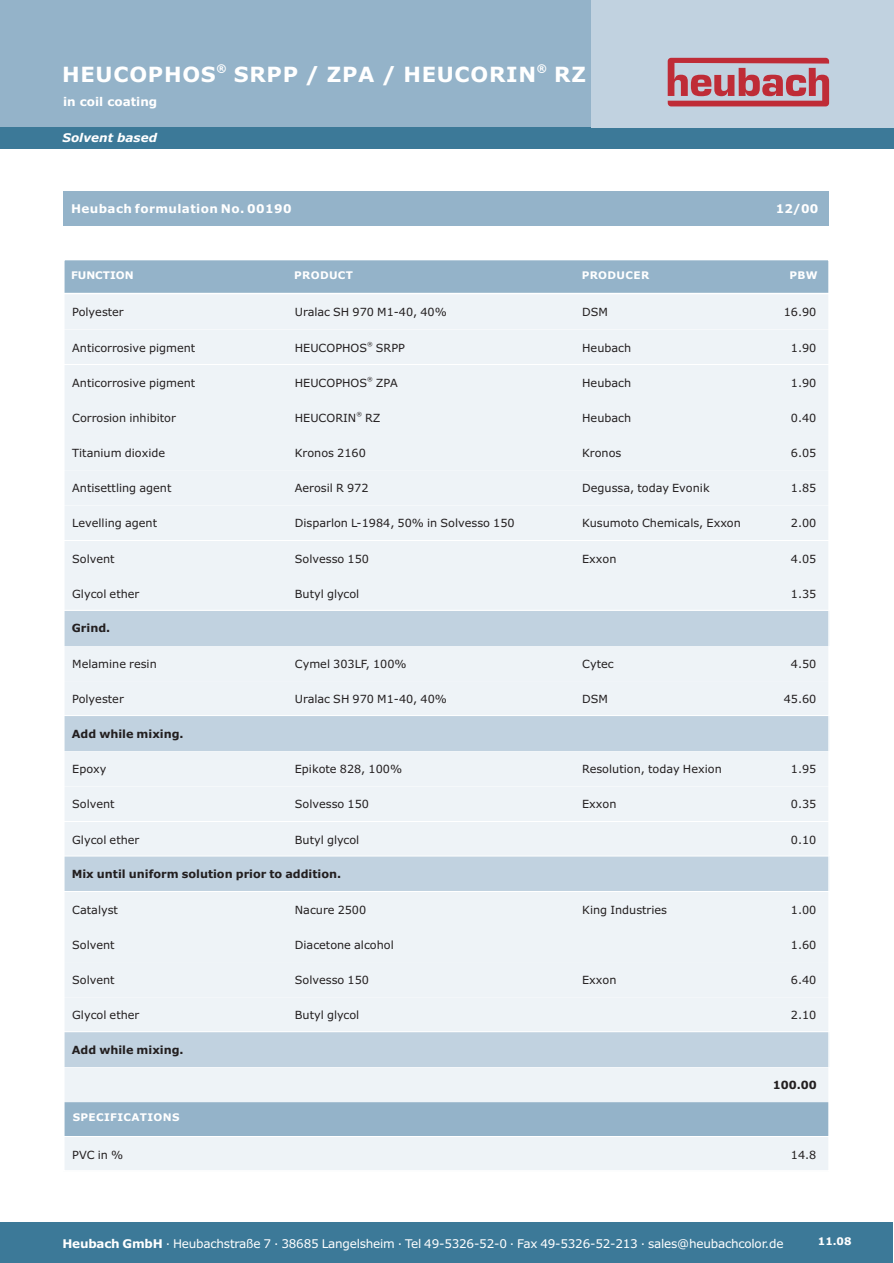
<style>
.page{position:relative;width:894px;height:1263px;background:#fff}
.page>*{position:absolute;margin:0;border:0;box-sizing:border-box;transform-origin:0 0}
.t1{font:700 21px "Verdana";letter-spacing:.035em;color:#fff}
.t2{font:12px "Verdana";letter-spacing:-.02em;color:#fff}
.t3{font:700 12px "Verdana";letter-spacing:.035em;color:#fff}
.t4{font:700 12px "Verdana";color:#fff}
.t5{font:italic 700 12px "Verdana";color:#fff}
.t6{font:11.25px "Verdana";color:#231f20}
.t7{font:700 11.25px "Verdana";color:#231f20}
.t8{font:700 10.5px "Verdana";letter-spacing:.035em;color:#fff}
.t9{font:700 10.5px "Verdana";color:#fff}
.t10{font:5.7px "Verdana";color:#231f20}
.s1{font-weight:700}
</style>
<div class="page">
<div style="left:0;top:0;width:591px;height:128px;background:#94b3c9"></div>
<div style="left:0;top:128px;width:894px;height:21px;background:#3c7998"></div>
<div style="left:591px;top:0;width:303px;height:128px;background:#c1d2e0"></div>
<div style="left:64px;top:192px;width:765px;height:34px;background:#94b3c9"></div>
<div style="left:64px;top:260px;width:765px;height:34px;background:#94b3c9"></div>
<div style="left:0;top:1222px;width:893px;height:41px;background:#3c7998"></div>
<div style="left:64px;top:998px;width:765px;height:34px;background:#eef3f7"></div>
<div style="left:64px;top:963px;width:765px;height:34px;background:#eef3f7"></div>
<div style="left:64px;top:927px;width:765px;height:34px;background:#eef3f7"></div>
<div style="left:64px;top:892px;width:765px;height:34px;background:#eef3f7"></div>
<div style="left:64px;top:822px;width:765px;height:34px;background:#eef3f7"></div>
<div style="left:64px;top:787px;width:765px;height:34px;background:#eef3f7"></div>
<div style="left:64px;top:752px;width:765px;height:34px;background:#eef3f7"></div>
<div style="left:64px;top:682px;width:765px;height:34px;background:#eef3f7"></div>
<div style="left:64px;top:646px;width:765px;height:34px;background:#eef3f7"></div>
<div style="left:64px;top:576px;width:765px;height:34px;background:#eef3f7"></div>
<div style="left:64px;top:541px;width:765px;height:34px;background:#eef3f7"></div>
<div style="left:64px;top:506px;width:765px;height:34px;background:#eef3f7"></div>
<div style="left:64px;top:471px;width:765px;height:34px;background:#eef3f7"></div>
<div style="left:64px;top:435px;width:765px;height:35px;background:#eef3f7"></div>
<div style="left:64px;top:400px;width:765px;height:34px;background:#eef3f7"></div>
<div style="left:64px;top:365px;width:765px;height:34px;background:#eef3f7"></div>
<div style="left:64px;top:330px;width:765px;height:34px;background:#eef3f7"></div>
<div style="left:64px;top:295px;width:765px;height:34px;background:#eef3f7"></div>
<hr style="left:64px;top:293px;width:765px;height:1px;background:#fff">
<div style="left:64px;top:1137px;width:765px;height:34px;background:#eef3f7"></div>
<div style="left:64px;top:1102px;width:765px;height:34px;background:#94b3c9"></div>
<div style="left:64px;top:1067px;width:765px;height:34px;background:#eef3f7"></div>
<div style="left:64px;top:1033px;width:765px;height:34px;background:#c1d2e0"></div>
<hr style="left:64px;top:1031px;width:765px;height:1px;background:#fff">
<div style="left:64px;top:857px;width:765px;height:34px;background:#c1d2e0"></div>
<div style="left:64px;top:716px;width:765px;height:34px;background:#c1d2e0"></div>
<hr style="left:64px;top:715px;width:765px;height:1px;background:#fff">
<div style="left:64px;top:611px;width:765px;height:34px;background:#c1d2e0"></div>
<svg style="left:668px;top:58px;width:161px;height:48px"></svg>
<p class="t8" style="left:217px;top:64px;width:12px">®</p>
<p class="t8" style="left:537px;top:64px;width:12px">®</p>
<h1 class="t1" style="left:62px;top:66px;width:525px">HEUCOPHOS SRPP / ZPA / HEUCORIN RZ</h1>
<p class="t4" style="left:63px;top:97px;width:96px">in coil coating</p>
<p class="t5" style="left:63px;top:133px;width:96px">Solvent based</p>
<p class="t3" style="left:71px;top:204px;width:222px">Heubach formulation No. 00190</p>
<p class="t3" style="left:776px;top:204px;width:44px">12/00</p>
<p class="t9" style="left:71px;top:271px;width:64px">FUNCTION</p>
<p class="t8" style="left:294px;top:271px;width:60px">PRODUCT</p>
<p class="t8" style="left:582px;top:271px;width:69px">PRODUCER</p>
<p class="t8" style="left:790px;top:271px;width:30px">PBW</p>
<p class="t6" style="left:72px;top:308px;width:53px">Polyester</p>
<p class="t6" style="left:295px;top:308px;width:154px">Uralac SH 970 M1-40, 40%</p>
<p class="t6" style="left:582px;top:308px;width:27px">DSM</p>
<p class="t6" style="left:784px;top:308px;width:34px">16.90</p>
<p class="t6" style="left:72px;top:343px;width:125px">Anticorrosive pigment</p>
<p class="t10" style="left:367px;top:342px;width:7px">®</p>
<p class="t6" style="left:295px;top:343px;width:112px">HEUCOPHOS SRPP</p>
<p class="t6" style="left:582px;top:343px;width:51px">Heubach</p>
<p class="t6" style="left:791px;top:343px;width:27px">1.90</p>
<p class="t6" style="left:72px;top:378px;width:125px">Anticorrosive pigment</p>
<p class="t10" style="left:367px;top:377px;width:7px">®</p>
<p class="t6" style="left:295px;top:378px;width:104px">HEUCOPHOS ZPA</p>
<p class="t6" style="left:582px;top:378px;width:51px">Heubach</p>
<p class="t6" style="left:791px;top:378px;width:27px">1.90</p>
<p class="t6" style="left:72px;top:413px;width:105px">Corrosion inhibitor</p>
<p class="t10" style="left:356px;top:412px;width:7px">®</p>
<p class="t6" style="left:295px;top:413px;width:87px">HEUCORIN RZ</p>
<p class="t6" style="left:582px;top:413px;width:51px">Heubach</p>
<p class="t6" style="left:791px;top:413px;width:27px">0.40</p>
<p class="t6" style="left:72px;top:448px;width:94px">Titanium dioxide</p>
<p class="t6" style="left:295px;top:448px;width:72px">Kronos 2160</p>
<p class="t6" style="left:582px;top:448px;width:41px">Kronos</p>
<p class="t6" style="left:791px;top:448px;width:27px">6.05</p>
<p class="t6" style="left:72px;top:484px;width:101px">Antisettling agent</p>
<p class="t6" style="left:295px;top:484px;width:75px">Aerosil R 972</p>
<p class="t6" style="left:582px;top:484px;width:129px">Degussa, today Evonik</p>
<p class="t6" style="left:791px;top:484px;width:27px">1.85</p>
<p class="t6" style="left:72px;top:519px;width:86px">Levelling agent</p>
<p class="t6" style="left:295px;top:519px;width:221px">Disparlon L-1984, 50% in Solvesso 150</p>
<p class="t6" style="left:582px;top:519px;width:160px">Kusumoto Chemicals, Exxon</p>
<p class="t6" style="left:791px;top:519px;width:27px">2.00</p>
<p class="t6" style="left:72px;top:554px;width:44px">Solvent</p>
<p class="t6" style="left:295px;top:554px;width:76px">Solvesso 150</p>
<p class="t6" style="left:582px;top:554px;width:36px">Exxon</p>
<p class="t6" style="left:791px;top:554px;width:27px">4.05</p>
<p class="t6" style="left:72px;top:589px;width:69px">Glycol ether</p>
<p class="t6" style="left:295px;top:589px;width:66px">Butyl glycol</p>
<p class="t6" style="left:791px;top:589px;width:27px">1.35</p>
<p class="t7" style="left:72px;top:624px;width:40px">Grind.</p>
<p class="t6" style="left:72px;top:659px;width:86px">Melamine resin</p>
<p class="t6" style="left:295px;top:659px;width:113px">Cymel 303LF, 100%</p>
<p class="t6" style="left:582px;top:659px;width:33px">Cytec</p>
<p class="t6" style="left:791px;top:659px;width:27px">4.50</p>
<p class="t6" style="left:72px;top:695px;width:53px">Polyester</p>
<p class="t6" style="left:295px;top:695px;width:154px">Uralac SH 970 M1-40, 40%</p>
<p class="t6" style="left:582px;top:695px;width:27px">DSM</p>
<p class="t6" style="left:784px;top:695px;width:34px">45.60</p>
<p class="t7" style="left:72px;top:729px;width:113px">Add while mixing.</p>
<p class="t6" style="left:72px;top:765px;width:36px">Epoxy</p>
<p class="t6" style="left:295px;top:765px;width:109px">Epikote 828, 100%</p>
<p class="t6" style="left:582px;top:765px;width:141px">Resolution, today Hexion</p>
<p class="t6" style="left:791px;top:765px;width:27px">1.95</p>
<p class="t6" style="left:72px;top:800px;width:44px">Solvent</p>
<p class="t6" style="left:295px;top:800px;width:76px">Solvesso 150</p>
<p class="t6" style="left:582px;top:800px;width:36px">Exxon</p>
<p class="t6" style="left:791px;top:800px;width:27px">0.35</p>
<p class="t6" style="left:72px;top:835px;width:69px">Glycol ether</p>
<p class="t6" style="left:295px;top:835px;width:66px">Butyl glycol</p>
<p class="t6" style="left:791px;top:835px;width:27px">0.10</p>
<p class="t7" style="left:72px;top:869px;width:271px">Mix until uniform solution prior to addition.</p>
<p class="t6" style="left:72px;top:905px;width:47px">Catalyst</p>
<p class="t6" style="left:295px;top:905px;width:73px">Nacure 2500</p>
<p class="t6" style="left:582px;top:905px;width:86px">King Industries</p>
<p class="t6" style="left:791px;top:905px;width:27px">1.00</p>
<p class="t6" style="left:72px;top:940px;width:44px">Solvent</p>
<p class="t6" style="left:295px;top:940px;width:100px">Diacetone alcohol</p>
<p class="t6" style="left:791px;top:940px;width:27px">1.60</p>
<p class="t6" style="left:72px;top:976px;width:44px">Solvent</p>
<p class="t6" style="left:295px;top:976px;width:76px">Solvesso 150</p>
<p class="t6" style="left:582px;top:976px;width:36px">Exxon</p>
<p class="t6" style="left:791px;top:976px;width:27px">6.40</p>
<p class="t6" style="left:72px;top:1011px;width:69px">Glycol ether</p>
<p class="t6" style="left:295px;top:1011px;width:66px">Butyl glycol</p>
<p class="t6" style="left:791px;top:1011px;width:27px">2.10</p>
<p class="t7" style="left:72px;top:1045px;width:113px">Add while mixing.</p>
<p class="t8" style="left:73px;top:1113px;width:108px">SPECIFICATIONS</p>
<p class="t7" style="left:773px;top:1080px;width:46px">100.00</p>
<p class="t6" style="left:72px;top:1150px;width:52px">PVC in %</p>
<p class="t6" style="left:791px;top:1150px;width:27px">14.8</p>
<p class="t2" style="left:166px;top:1235px;width:6px">.</p>
<p class="t2" style="left:274px;top:1235px;width:6px">.</p>
<p class="t2" style="left:398px;top:1235px;width:6px">.</p>
<p class="t2" style="left:510px;top:1235px;width:6px">.</p>
<p class="t2" style="left:641px;top:1235px;width:6px">.</p>
<p class="t8" style="left:818px;top:1237px;width:35px">11.08</p>
<p class="t2" style="left:62px;top:1238px;width:723px"><span class="s1">Heubach GmbH</span> Heubachstraße 7 38685 Langelsheim Tel 49-5326-52-0 Fax 49-5326-52-213 sales@heubachcolor.de</p>
</div>
